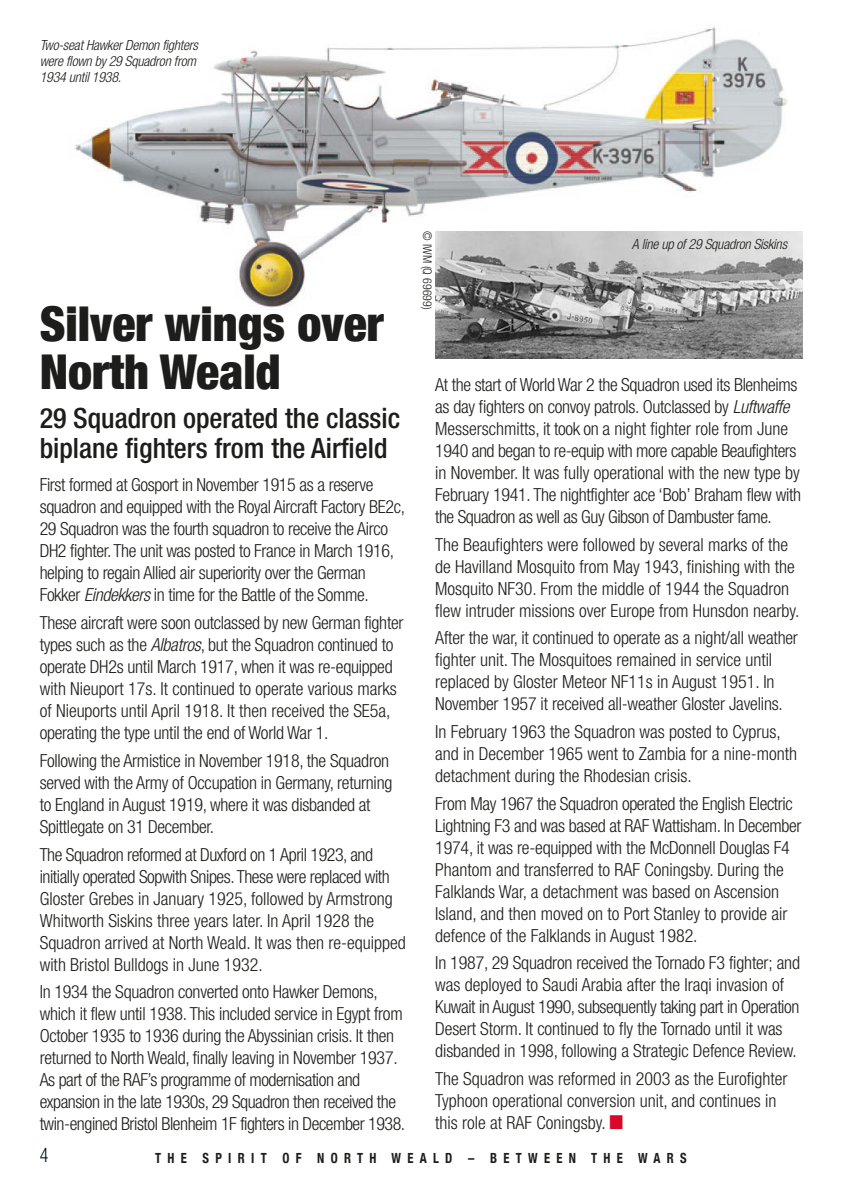
<style>
.page{position:relative;width:842px;height:1191px;background:#fff}
.page>*{position:absolute;margin:0;border:0;box-sizing:border-box;transform-origin:0 0}
.t1{font:900 condensed 48px "Helvetica Neue";color:#1d1d1b}
.t2{font:500 condensed 28px "Helvetica Neue";color:#1d1d1b}
.t3{font:300 condensed 20px "Helvetica Neue";color:#00151d;scale:.9 1}
.t4{font:300 condensed 18px/22px "Helvetica Neue";letter-spacing:-.015em;color:#1d1d1b}
.t5{font:italic 300 condensed 14px/16px "Helvetica Neue";letter-spacing:-.015em;color:#1d1d1b}
.t6{font:700 condensed 14px "Helvetica Neue";letter-spacing:.5em;color:#1d1d1b;scale:.9 1}
.t7{font:300 condensed 12px "Helvetica Neue";color:#1d1d1b}
.s1{font-style:italic}
.s2{color:#da062b}
</style>
<div class="page">
<img style="left:75px;top:27px;width:712px;height:281px">
<img style="left:435px;top:231px;width:367px;height:127px">
<p class="t5" style="left:40px;top:38px;width:162px">Two-seatHawkerDemon fighters were flown by 29 Squadron from<br>1934 until1938.</p>
<p class="t1" style="left:40px;top:295px;width:345px">Silver wings over</p>
<p class="t7" style="left:432px;top:231px;width:80px;rotate:90deg">© IWM (Q 69699)</p>
<p class="t5" style="left:632px;top:237px;width:159px">A line up of 29 Squadron Siskins</p>
<p class="t1" style="left:40px;top:343px;width:242px">North Weald</p>
<p class="t4" style="left:435px;top:375px;width:364px">At the start of World War 2 the Squadron used its Blenheims as day fighters on convoy patrols. Outclassed by <span class="s1">Luftwaffe</span></p>
<h3 class="t2" style="left:40px;top:408px;width:362px">29 Squadron operated the classic</h3>
<p class="t4" style="left:435px;top:419px;width:354px">Messerschmitts, it took on a night fighter role from June</p>
<p class="t2" style="left:40px;top:438px;width:349px">biplane fighters from the Airfield</p>
<p class="t4" style="left:435px;top:441px;width:366px">1940 and began to re-equip with more capable Beaufighters in November. It was fully operational with the new type by</p>
<p class="t4" style="left:40px;top:475px;width:335px">First formed at Gosport in November 1915 as a reserve</p>
<p class="t4" style="left:435px;top:485px;width:367px">February 1941. The nightfighter ace ‘Bob’ Braham flew with</p>
<p class="t4" style="left:40px;top:497px;width:367px">squadron and equipped with the Royal Aircraft Factory BE2c,</p>
<p class="t4" style="left:435px;top:507px;width:338px">the Squadron as well as Guy Gibson of Dambuster fame.</p>
<p class="t4" style="left:40px;top:519px;width:350px">29 Squadron was the fourth squadron to receive the Airco</p>
<p class="t4" style="left:435px;top:535px;width:354px">The Beaufighters were followed by several marks of the</p>
<p class="t4" style="left:40px;top:541px;width:356px">DH2 fighter. The unit was posted to France in March 1916,</p>
<p class="t4" style="left:435px;top:557px;width:361px">de Havilland Mosquito from May 1943, finishing with the</p>
<p class="t4" style="left:40px;top:563px;width:327px">helping to regain Allied air superiority over the German</p>
<p class="t4" style="left:435px;top:579px;width:355px">Mosquito NF30. From the middle of 1944 the Squadron</p>
<p class="t4" style="left:40px;top:585px;width:331px">Fokker <span class="s1">Eindekkers</span>in time for the Battle of the Somme.</p>
<p class="t4" style="left:435px;top:601px;width:366px">flew intruder missions over Europe from Hunsdon nearby.</p>
<p class="t4" style="left:40px;top:613px;width:365px">These aircraft were soon outclassed by new German fighter</p>
<p class="t4" style="left:435px;top:628px;width:364px">After the war, it continued to operate as a night/all weather</p>
<p class="t4" style="left:40px;top:635px;width:355px">types such as the <span class="s1">Albatros</span>, but the Squadron continued to</p>
<p class="t4" style="left:435px;top:650px;width:339px">fighter unit. The Mosquitoes remained in service until</p>
<p class="t4" style="left:40px;top:657px;width:354px">operate DH2s until March 1917, when it was re-equipped</p>
<p class="t4" style="left:435px;top:672px;width:341px">replaced by Gloster Meteor NF11s in August 1951. In</p>
<p class="t4" style="left:40px;top:679px;width:359px">with Nieuport 17s. It continued to operate various marks</p>
<p class="t4" style="left:435px;top:694px;width:349px">November 1957 it received all-weather Gloster Javelins.</p>
<p class="t4" style="left:40px;top:701px;width:352px">of Nieuports until April 1918. It then received the SE5a,</p>
<p class="t4" style="left:40px;top:723px;width:290px">operating the type until the end of World War 1.</p>
<p class="t4" style="left:435px;top:722px;width:363px">In February 1963 the Squadron was posted to Cyprus, and in December 1965 went to Zambia for a nine-month</p>
<p class="t4" style="left:40px;top:751px;width:351px">Following the Armistice in November 1918, the Squadron</p>
<p class="t4" style="left:435px;top:766px;width:258px">detachment during the Rhodesian crisis.</p>
<p class="t4" style="left:40px;top:773px;width:354px">served with the Army of Occupation in Germany, returning</p>
<p class="t4" style="left:40px;top:795px;width:332px">to England in August 1919, where it was disbanded at</p>
<p class="t4" style="left:435px;top:794px;width:359px">From May 1967 the Squadron operated the English Electric</p>
<p class="t4" style="left:40px;top:817px;width:176px">Spittlegate on 31 December.</p>
<p class="t4" style="left:435px;top:816px;width:368px">Lightning F3 and was based at RAF Wattisham. In December<br>1974, it was re-equipped with the McDonnell Douglas F4</p>
<p class="t4" style="left:40px;top:844px;width:335px">The Squadron reformed at Duxford on 1 April 1923, and</p>
<p class="t4" style="left:435px;top:860px;width:350px">Phantom and transferred to RAF Coningsby. During the</p>
<p class="t4" style="left:40px;top:866px;width:351px">initially operated Sopwith Snipes. These were replaced with</p>
<p class="t4" style="left:435px;top:882px;width:345px">Falklands War, a detachment was based on Ascension</p>
<p class="t4" style="left:40px;top:888px;width:355px">Gloster Grebes in January 1925, followed by Armstrong</p>
<p class="t4" style="left:435px;top:904px;width:354px">Island, and then moved on to Port Stanley to provide air</p>
<p class="t4" style="left:40px;top:910px;width:336px">Whitworth Siskins three years later. In April 1928 the</p>
<p class="t4" style="left:435px;top:926px;width:264px">defence of the Falklands in August 1982.</p>
<p class="t4" style="left:40px;top:932px;width:368px">Squadron arrived at North Weald. It was then re-equipped</p>
<p class="t4" style="left:40px;top:954px;width:224px">with Bristol Bulldogs in June 1932.</p>
<p class="t4" style="left:435px;top:953px;width:366px">In 1987, 29 Squadron received the Tornado F3 fighter; and was deployed to Saudi Arabia after the Iraqi invasion of</p>
<p class="t4" style="left:40px;top:982px;width:340px">In 1934 the Squadron converted onto Hawker Demons,</p>
<p class="t4" style="left:435px;top:997px;width:366px">Kuwait in August 1990, subsequently taking part in Operation</p>
<p class="t4" style="left:40px;top:1004px;width:364px">which it flew until 1938. This included service in Egypt from</p>
<p class="t4" style="left:435px;top:1019px;width:349px">Desert Storm. It continued to fly the Tornado until it was</p>
<p class="t4" style="left:40px;top:1026px;width:356px">October 1935 to 1936 during the Abyssinian crisis. It then</p>
<p class="t4" style="left:435px;top:1041px;width:363px">disbanded in 1998, following a Strategic Defence Review.</p>
<p class="t4" style="left:40px;top:1048px;width:359px">returned to North Weald, finally leaving in November 1937.<br>As part of the RAF’s programme of modernisation and</p>
<p class="t4" style="left:435px;top:1069px;width:354px">The Squadron was reformed in 2003 as the Eurofighter</p>
<p class="t4" style="left:40px;top:1092px;width:358px">expansion in the late 1930s, 29 Squadron then received the</p>
<p class="t4" style="left:435px;top:1091px;width:343px">Typhoon operational conversion unit, and continues in</p>
<p class="t4" style="left:40px;top:1114px;width:367px">twin-engined Bristol Blenheim 1F fighters in December 1938.</p>
<p class="t4" style="left:435px;top:1113px;width:190px">this role at RAF Coningsby. <span class="s2">■</span></p>
<p class="t6" style="left:155px;top:1149px;width:592px">THE SPIRIT OF NORTH WEALD – BETWEEN THE WARS</p>
<p class="t3" style="left:40px;top:1147px;width:11px">4</p>
</div>
